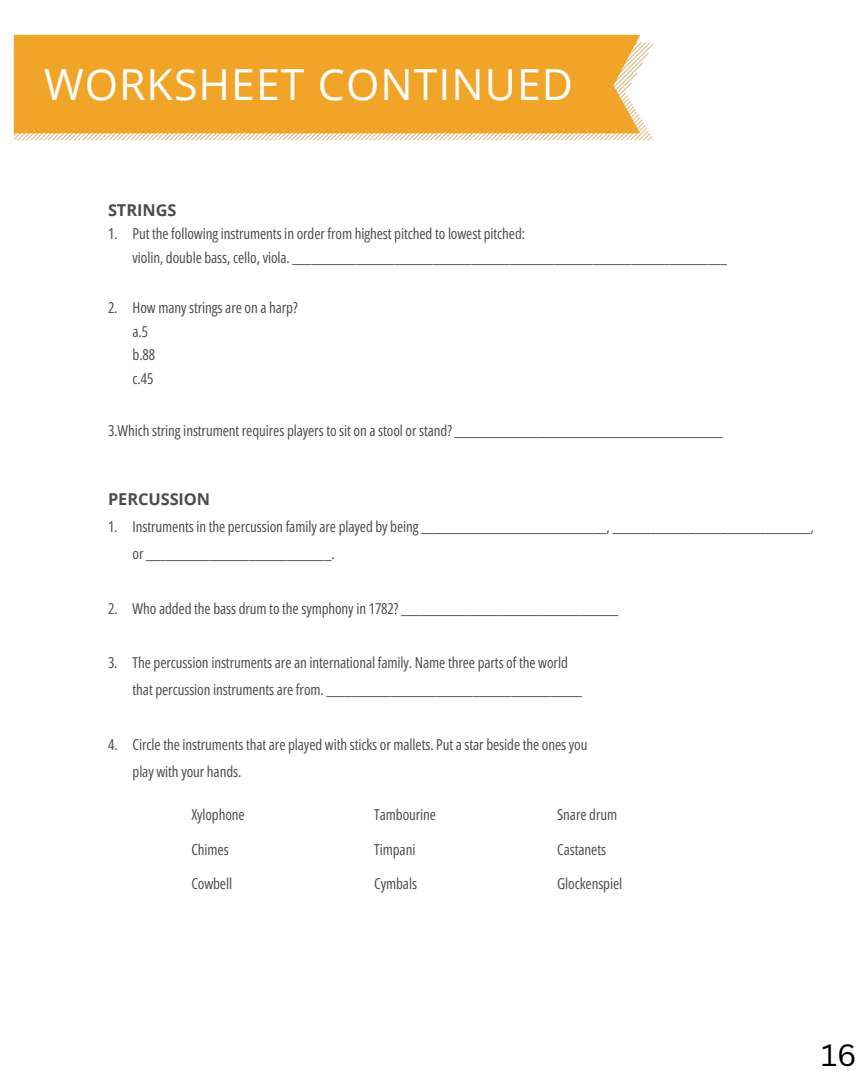
<style>
.page{position:relative;width:864px;height:1080px;background:#fff}
.page>*{position:absolute;margin:0;border:0;box-sizing:border-box;transform-origin:0 0}
.t1{font:42.75px "Open Sans";letter-spacing:.025em;color:#fff}
.t2{font:30px "Canva Sans";color:#000}
.t3{font:700 16.35px "Open Sans";letter-spacing:-.005em;color:#4c4c4e}
.t4{font:15px/23.5px "Open Sans Condensed";letter-spacing:-.005em;color:#4c4c4e}
</style>
<div class="page">
<img style="left:13px;top:34px;width:641px;height:107px">
<p class="t1" style="left:44px;top:55px;width:531px">WORKSHEET CONTINUED</p>
<h1 class="t3" style="left:108px;top:199px;width:70px">STRINGS</h1>
<p class="t4" style="left:108px;top:222px;width:11px">1.</p>
<p class="t4" style="left:133px;top:222px;width:596px">Put the following instruments in order from highest pitched to lowest pitched:<br>violin, double bass, cello, viola. ____________________________________________________________________</p>
<p class="t4" style="left:108px;top:295px;width:11px">2.</p>
<p class="t4" style="left:133px;top:295px;width:167px">How many strings are on a harp? a.5<br>b.88<br>c.45</p>
<p class="t4" style="left:108px;top:418px;width:616px">3.Which string instrument requires players to sit on a stool or stand? __________________________________________</p>
<h3 class="t3" style="left:108px;top:488px;width:104px">PERCUSSION</h3>
<p class="t4" style="left:108px;top:514px;width:11px">1.</p>
<p class="t4" style="left:133px;top:513px;width:683px;line-height:26.5px">Instruments in the percussion family are played by being _____________________________, _______________________________, or _____________________________.</p>
<p class="t4" style="left:108px;top:596px;width:11px">2.</p>
<p class="t4" style="left:108px;top:651px;width:11px">3.</p>
<p class="t4" style="left:133px;top:596px;width:487px">Who added the bass drum to the symphony in 1782? __________________________________</p>
<h3 class="t4" style="left:133px;top:649px;width:451px;line-height:26.5px">The percussion instruments are an international family. Name three parts of the world that percussion instruments are from. ________________________________________</h3>
<p class="t4" style="left:108px;top:733px;width:11px">4.</p>
<p class="t4" style="left:133px;top:731px;width:456px;line-height:26.5px">Circle the instruments that are played with sticks or mallets. Put a star beside the ones you play with your hands.</p>
<p class="t4" style="left:191px;top:802px;width:55px">Xylophone</p>
<p class="t4" style="left:191px;top:837px;width:39px">Chimes</p>
<p class="t4" style="left:191px;top:872px;width:42px">Cowbell</p>
<p class="t4" style="left:374px;top:802px;width:63px">Tambourine</p>
<p class="t4" style="left:374px;top:837px;width:43px">Timpani</p>
<p class="t4" style="left:374px;top:872px;width:44px">Cymbals</p>
<p class="t4" style="left:557px;top:802px;width:61px">Snare drum</p>
<p class="t4" style="left:557px;top:837px;width:50px">Castanets</p>
<p class="t4" style="left:557px;top:872px;width:67px">Glockenspiel</p>
<h2 class="t2" style="left:821px;top:1034px;width:37px">16</h2>
</div>
